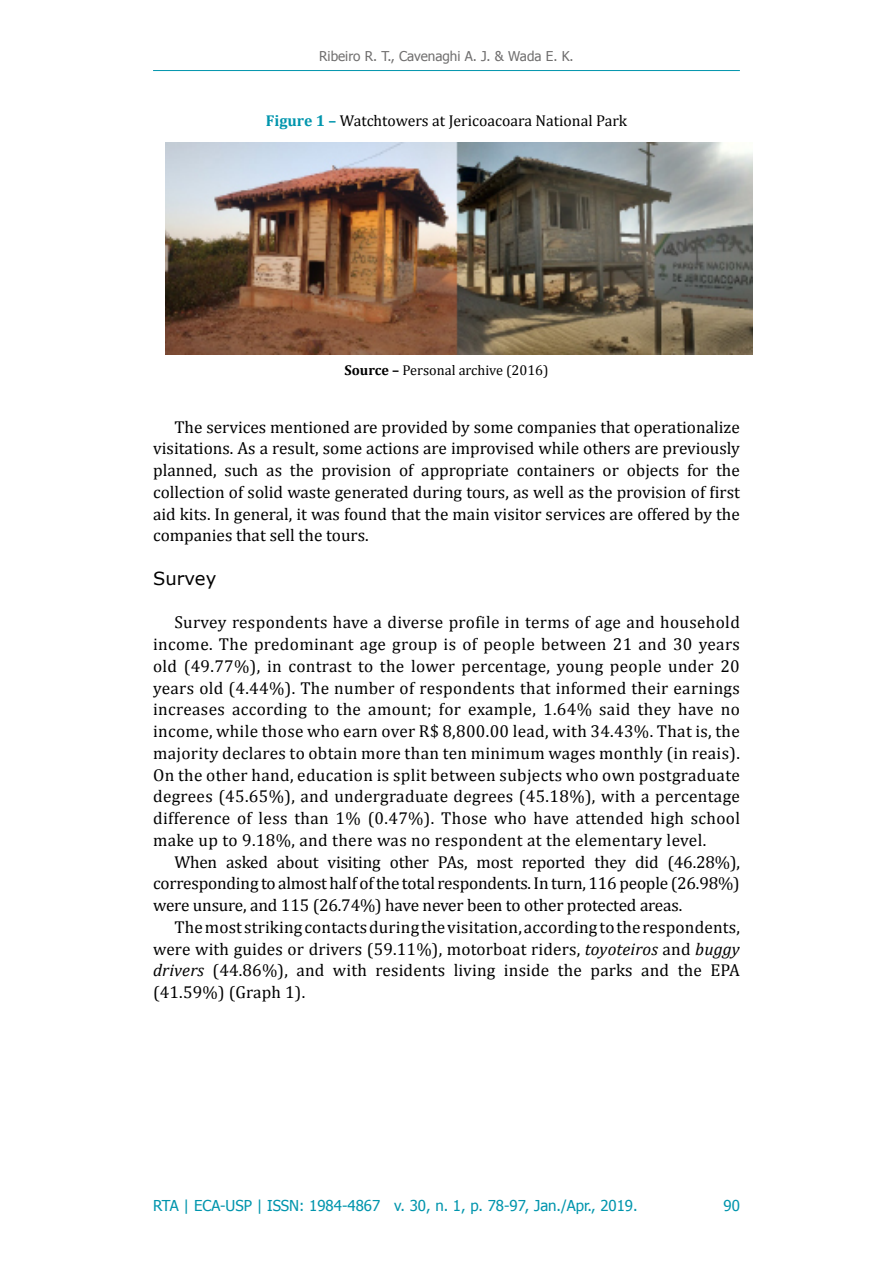
<style>
.page{position:relative;width:893px;height:1263px;background:#fff}
.page>*{position:absolute;margin:0;border:0;box-sizing:border-box;transform-origin:0 0}
.t1{font:18px "Verdana";color:#000}
.t2{font:17.25px/21.8px "Cambria";color:#000;text-align:justify}
.t3{font:15.75px "Cambria";color:#000}
.t4{font:15px "Tahoma";color:#0095ad}
.t5{font:14.25px "Cambria";color:#000}
.t6{font:13.5px "Tahoma";color:#706f6f}
.s1{font-weight:700;color:#0095ad}
.s2{font-weight:700}
.s3{font-style:italic}
</style>
<div class="page">
<hr style="left:153px;top:70px;width:587px;height:1px;background:#0095ad">
<img style="left:166px;top:142px;width:587px;height:212px">
<p class="t6" style="left:319px;top:47px;width:256px">Ribeiro R. T., Cavenaghi A. J. &amp; Wada E. K.</p>
<p class="t3" style="left:266px;top:111px;width:363px"><span class="s1">Figure 1 –</span> Watchtowers at Jericoacoara National Park</p>
<p class="t5" style="left:344px;top:361px;width:206px"><span class="s2">Source –</span> Personal archive (2016)</p>
<p class="t2" style="left:153px;top:416px;width:588px;text-indent:21px">The services mentioned are provided by some companies that operationalize visitations. As a result, some actions are improvised while others are previously planned, such as the provision of appropriate containers or objects for the collection of solid waste generated during tours, as well as the provision of first aid kits. In general, it was found that the main visitor services are offered by the companies that sell the tours.</p>
<p class="t1" style="left:153px;top:566px;width:65px">Survey</p>
<p class="t2" style="left:153px;top:611px;width:588px;text-indent:21px">Survey respondents have a diverse profile in terms of age and household income. The predominant age group is of people between 21 and 30 years old (49.77%), in contrast to the lower percentage, young people under 20 years old (4.44%). The number of respondents that informed their earnings increases according to the amount; for example, 1.64% said they have no income, while those who earn over R$ 8,800.00 lead, with 34.43%. That is, the majority declares to obtain more than ten minimum wages monthly (in reais).<br>On the other hand, education is split between subjects who own postgraduate degrees (45.65%), and undergraduate degrees (45.18%), with a percentage difference of less than 1% (0.47%). Those who have attended high school make up to 9.18%, and there was no respondent at the elementary level.</p>
<p class="t2" style="left:153px;top:851px;width:588px;text-indent:21px">When asked about visiting other PAs, most reported they did (46.28%), corresponding to almost half of the total respondents. In turn, 116 people (26.98%) were unsure, and 115 (26.74%) have never been to other protected areas.</p>
<p class="t2" style="left:153px;top:916px;width:588px;text-indent:21px">The most striking contacts during the visitation, according to the respondents, were with guides or drivers (59.11%), motorboat riders, <span class="s3">toyoteiros</span> and <span class="s3">buggy drivers</span> (44.86%), and with residents living inside the parks and the EPA (41.59%) (Graph 1).</p>
<p class="t4" style="left:153px;top:1196px;width:486px">RTA | ECA-USP | ISSN: 1984-4867 v. 30, n. 1, p. 78-97, Jan./Apr., 2019.</p>
<p class="t4" style="left:723px;top:1196px;width:18px">90</p>
</div>
